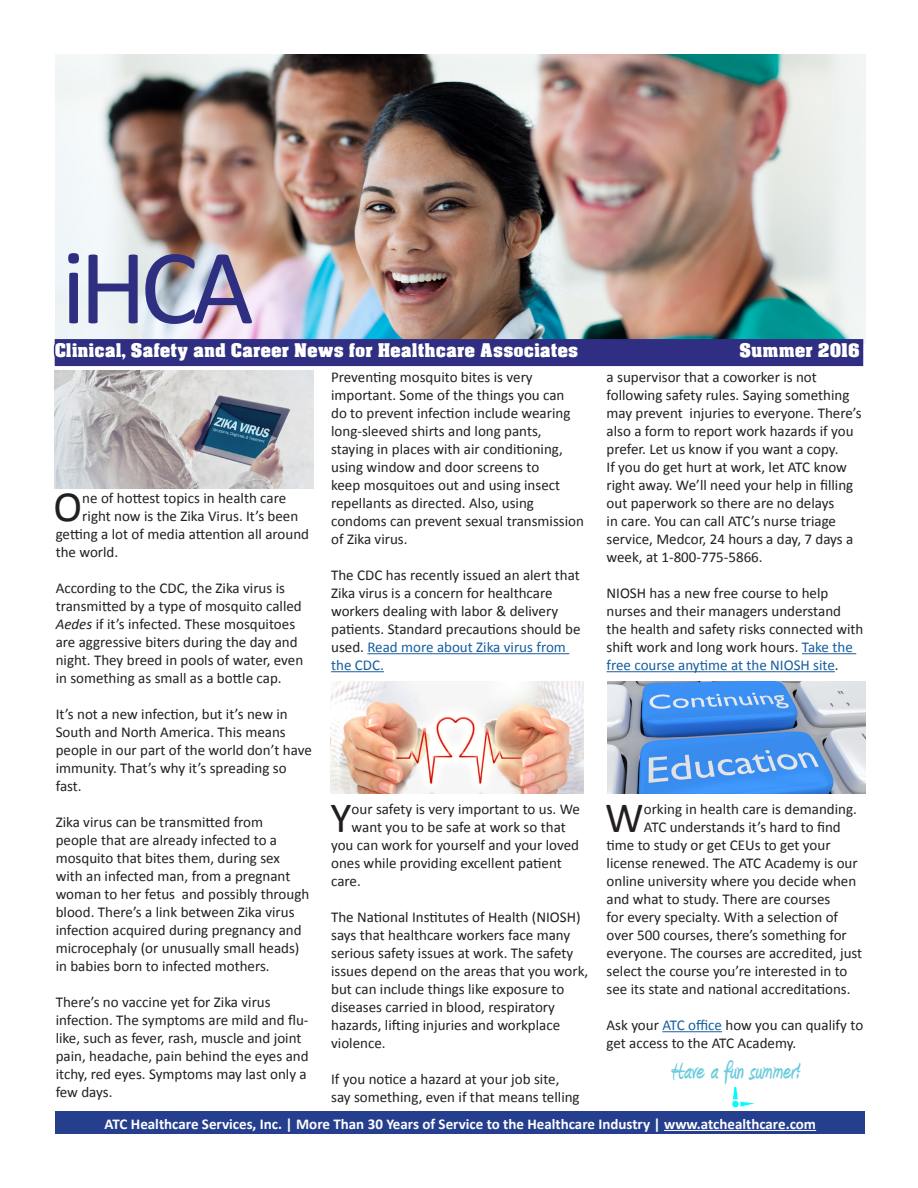
<style>
.page{position:relative;width:918px;height:1188px;background:#fff}
.page>*{position:absolute;margin:0;border:0;box-sizing:border-box;transform-origin:0 0}
.t1{font:108px "Calibri";color:#2f2f81}
.t2{font:43.35px "Calibri";color:#231f20}
.t3{font:700 30.15px "Amienne";letter-spacing:.01em;color:#69cbdc;scale:.94 1}
.t4{font:18px "Acme Font";color:#fff}
.t5{font:15px/18px "Calibri";color:#231f20}
.t6{font:700 15px "Calibri";color:#fff}
.s1{font-style:italic}
.s2{color:#175d9e}
</style>
<div class="page">
<img style="left:56px;top:54px;width:809px;height:290px">
<div style="left:56px;top:1112px;width:809px;height:22px;background:#253f8e"></div>
<hr style="left:664px;top:1130px;width:152px;height:1px;background:#fff">
<div style="left:55px;top:339px;width:808px;height:27px;background:#2f2e82"></div>
<img style="left:53px;top:291px;width:528px;height:83px">
<svg style="left:847px;top:339px;width:16px;height:1px"></svg>
<hr style="left:367px;top:653px;width:202px;height:1px;background:#175d9e">
<hr style="left:331px;top:671px;width:53px;height:1px;background:#175d9e">
<hr style="left:802px;top:653px;width:54px;height:1px;background:#175d9e">
<hr style="left:607px;top:671px;width:228px;height:1px;background:#175d9e">
<hr style="left:662px;top:1031px;width:60px;height:1px;background:#175d9e">
<img style="left:54px;top:371px;width:259px;height:118px">
<img style="left:330px;top:681px;width:253px;height:113px">
<img style="left:608px;top:681px;width:257px;height:112px">
<img style="left:732px;top:1087px;width:23px;height:21px">
<p class="t1" style="left:61px;top:219px;width:194px">iHCA</p>
<p class="t4" style="left:55px;top:339px;width:525px">Clinical, Safety and Career News for Healthcare Associates</p>
<p class="t4" style="left:739px;top:339px;width:122px">Summer 2016</p>
<p class="t2" style="left:54px;top:479px;width:30px">O</p>
<p class="t5" style="left:82px;top:489px;width:205px">ne of hottest topics in health care</p>
<p class="t5" style="left:82px;top:507px;width:218px">right now is the Zika Virus. It’s been</p>
<p class="t5" style="left:56px;top:525px;width:255px">getting a lot of media attention all around</p>
<p class="t5" style="left:56px;top:543px;width:64px">the world.</p>
<p class="t5" style="left:56px;top:579px;width:249px">According to the CDC, the Zika virus is transmitted by a type of mosquito called <span class="s1">Aedes</span> if it’s infected. These mosquitoes are aggressive biters during the day and night. They breed in pools of water, even in something as small as a bottle cap.</p>
<p class="t5" style="left:56px;top:705px;width:258px">It’s not a new infection, but it’s new in<br>South and North America. This means people in our part of the world don’t have immunity. That’s why it’s spreading so fast.</p>
<p class="t5" style="left:56px;top:813px;width:255px">Zika virus can be transmitted from<br>people that are already infected to a mosquito that bites them, during sex with an infected man, from a pregnant woman to her fetus and possibly through blood. There’s a link between Zika virus infection acquired during pregnancy and microcephaly (or unusually small heads) in babies born to infected mothers.</p>
<p class="t5" style="left:56px;top:993px;width:254px">There’s no vaccine yet for Zika virus infection. The symptoms are mild and flu&shy;like, such as fever, rash, muscle and joint pain, headache, pain behind the eyes and itchy, red eyes. Symptoms may last only a few days.</p>
<p class="t5" style="left:331px;top:368px;width:254px">Preventing mosquito bites is very important. Some of the things you can<br>do to prevent infection include wearing long-sleeved shirts and long pants, staying in places with air conditioning, using window and door screens to<br>keep mosquitoes out and using insect repellants as directed. Also, using condoms can prevent sexual transmission of Zika virus.</p>
<p class="t5" style="left:331px;top:566px;width:251px">The CDC has recently issued an alert that Zika virus is a concern for healthcare workers dealing with labor &amp; delivery patients. Standard precautions should be used. <span class="s2">Read more about Zika virus from the CDC.</span></p>
<p class="t5" style="left:607px;top:368px;width:257px">a supervisor that a coworker is not following safety rules. Saying something may prevent injuries to everyone. There’s also a form to report work hazards if you</p>
<p class="t5" style="left:607px;top:440px;width:233px">prefer. Let us know if you want a copy.</p>
<p class="t5" style="left:607px;top:458px;width:248px">If you do get hurt at work, let ATC know right away. We’ll need your help in filling out paperwork so there are no delays<br>in care. You can call ATC’s nurse triage service, Medcor, 24 hours a day, 7 days a week, at 1-800-775-5866.</p>
<p class="t5" style="left:607px;top:584px;width:258px">NIOSH has a new free course to help nurses and their managers understand the health and safety risks connected with shift work and long work hours. <span class="s2">Take the free course anytime at the NIOSH site</span>.</p>
<p class="t2" style="left:330px;top:790px;width:23px">Y</p>
<p class="t5" style="left:352px;top:800px;width:230px">our safety is very important to us. We</p>
<p class="t5" style="left:352px;top:818px;width:216px">want you to be safe at work so that</p>
<p class="t5" style="left:331px;top:836px;width:249px">you can work for yourself and your loved</p>
<p class="t5" style="left:331px;top:854px;width:232px">ones while providing excellent patient</p>
<p class="t5" style="left:331px;top:872px;width:31px">care.</p>
<p class="t5" style="left:331px;top:908px;width:259px">The National Institutes of Health (NIOSH) says that healthcare workers face many serious safety issues at work. The safety issues depend on the areas that you work, but can include things like exposure to</p>
<p class="t5" style="left:331px;top:998px;width:231px">diseases carried in blood, respiratory hazards, lifting injuries and workplace violence.</p>
<p class="t5" style="left:331px;top:1070px;width:250px">If you notice a hazard at your job site, say something, even if that means telling</p>
<p class="t2" style="left:605px;top:790px;width:40px">W</p>
<p class="t5" style="left:644px;top:800px;width:215px">orking in health care is demanding.</p>
<p class="t5" style="left:644px;top:818px;width:199px">ATC understands it’s hard to find</p>
<p class="t5" style="left:607px;top:836px;width:226px">time to study or get CEUs to get your</p>
<p class="t5" style="left:607px;top:854px;width:253px">license renewed. The ATC Academy is our</p>
<p class="t5" style="left:607px;top:872px;width:251px">online university where you decide when</p>
<p class="t5" style="left:607px;top:890px;width:225px">and what to study. There are courses</p>
<p class="t5" style="left:607px;top:908px;width:233px">for every specialty. With a selection of</p>
<p class="t5" style="left:607px;top:926px;width:242px">over 500 courses, there’s something for</p>
<p class="t5" style="left:607px;top:944px;width:257px">everyone. The courses are accredited, just</p>
<p class="t5" style="left:607px;top:962px;width:242px">select the course you’re interested in to</p>
<p class="t5" style="left:607px;top:980px;width:246px">see its state and national accreditations.</p>
<p class="t5" style="left:607px;top:1016px;width:258px">Ask your <span class="s2">ATC office</span> how you can qualify to get access to the ATC Academy.</p>
<p class="t3" style="left:671px;top:1057px;width:138px">Have a fun summer!</p>
<p class="t6" style="left:105px;top:1114px;width:713px">ATC Healthcare Services, Inc. | More Than 30 Years of Service to the Healthcare Industry | www.atchealthcare.com</p>
</div>
